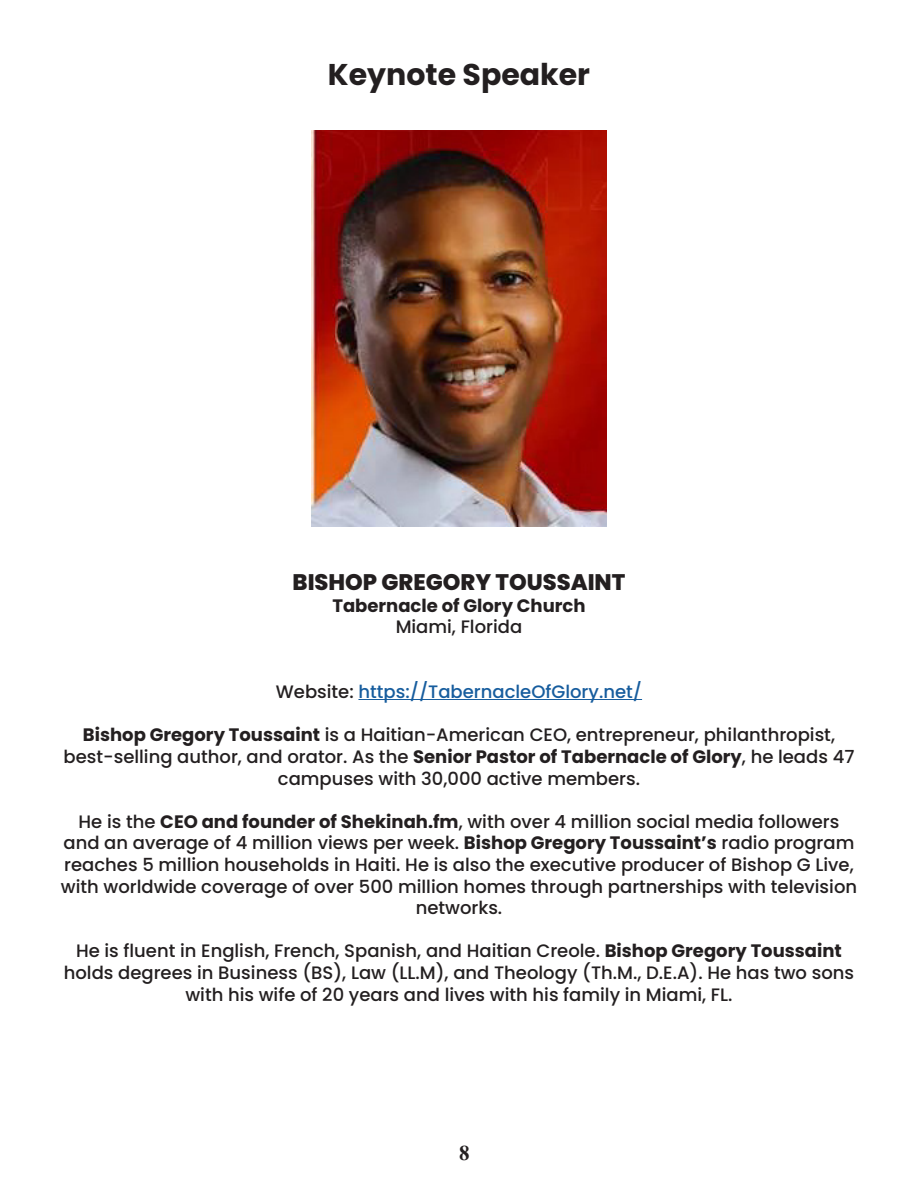
<style>
.page{position:relative;width:918px;height:1188px;background:#fff}
.page>*{position:absolute;margin:0;border:0;box-sizing:border-box;transform-origin:0 0}
.t1{font:700 30px "Poppins";color:#231f20}
.t2{font:800 22.5px "Poppins";color:#231f20}
.t3{font:700 21px "Times New Roman";color:#231f20}
.t4{font:500 18px/21.6px "Poppins";color:#231f20;text-align:center}
.t5{font:500 18px "Poppins";color:#175d9e}
.t6{font:700 18px "Poppins";color:#231f20}
.s1{color:#231f20}
.s2{font-weight:700}
</style>
<div class="page">
<img style="left:311px;top:131px;width:296px;height:396px">
<hr style="left:358px;top:699px;width:284px;height:1px;background:#175d9e">
<p class="t1" style="left:328px;top:58px;width:264px">Keynote Speaker</p>
<p class="t2" style="left:293px;top:569px;width:334px">BISHOP GREGORY TOUSSAINT</p>
<p class="t6" style="left:332px;top:595px;width:255px">Tabernacle of Glory Church</p>
<p class="t4" style="left:396px;top:616px;width:128px">Miami, Florida</p>
<p class="t5" style="left:276px;top:681px;width:368px"><span class="s1">Website:</span> https://TabernacleOfGlory.net/</p>
<p class="t4" style="left:64px;top:724px;width:792px"><span class="s2">Bishop Gregory Toussaint</span> is a Haitian-American CEO, entrepreneur, philanthropist, best-selling author, and orator. As the <span class="s2">Senior Pastor of Tabernacle of Glory</span>, he leads 47 campuses with 30,000 active members.</p>
<p class="t4" style="left:61px;top:811px;width:798px">He is the <span class="s2">CEO and founder of Shekinah.fm</span>, with over 4 million social media followers and an average of 4 million views per week. <span class="s2">Bishop Gregory Toussaint’s</span> radio program reaches 5 million households in Haiti. He is also the executive producer of Bishop G Live, with worldwide coverage of over 500 million homes through partnerships with television networks.</p>
<p class="t4" style="left:64px;top:940px;width:792px">He is fluent in English, French, Spanish, and Haitian Creole. <span class="s2">Bishop Gregory Toussaint </span>holds degrees in Business (BS), Law (LL.M), and Theology (Th.M., D.E.A). He has two sons with his wife of 20 years and lives with his family in Miami, FL.</p>
<p class="t3" style="left:459px;top:1138px;width:12px">8</p>
</div>
